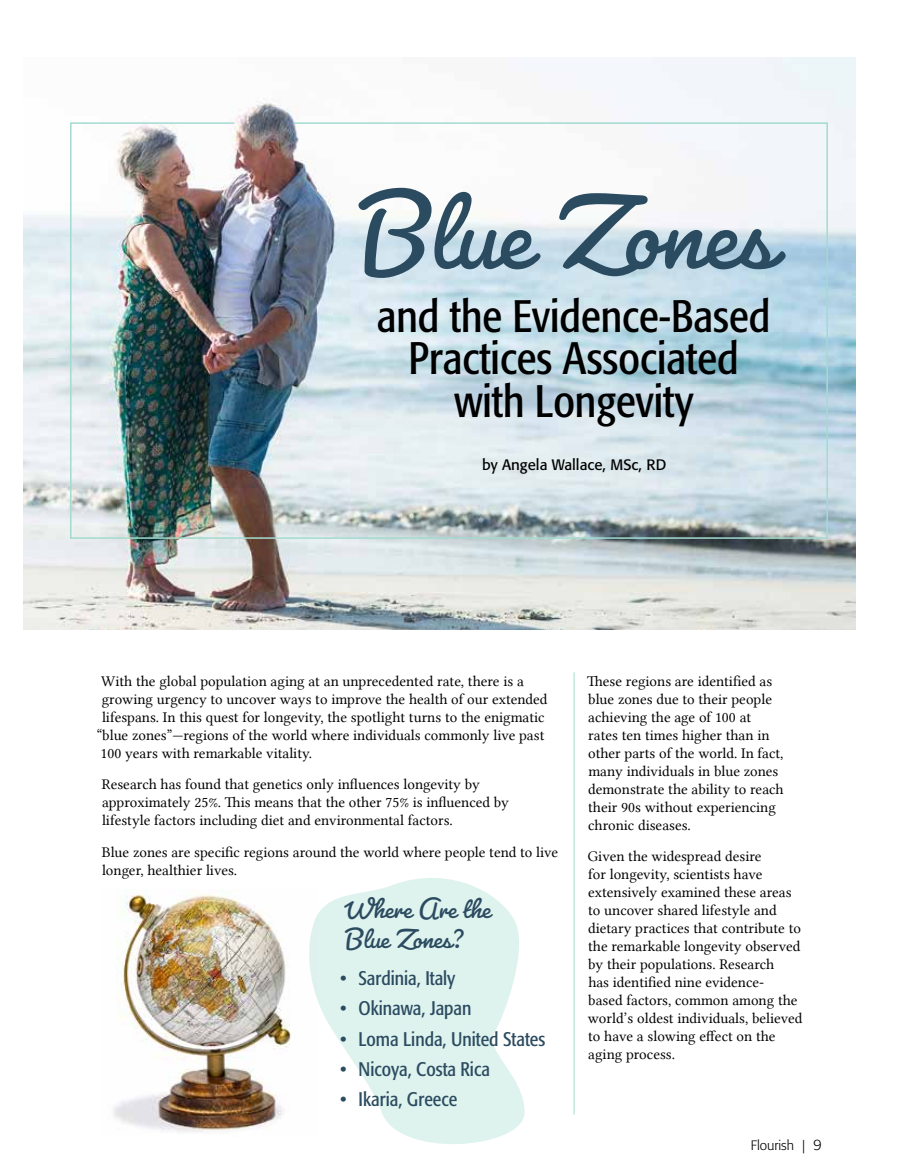
<style>
.page{position:relative;width:905px;height:1175px;background:#fff}
.page>*{position:absolute;margin:0;border:0;box-sizing:border-box;transform-origin:0 0}
.t1{font:117px "Pacifico";color:#2b4b60}
.t2{font:condensed 45px/42.8px "Formata";color:#000;text-align:center}
.t3{font:30px/30px "Pacifico";color:#2b4b60}
.t4{font:condensed 19.5px "Formata";color:#2b4b60}
.t5{font:15px/18px "Lin Libertine";color:#000}
.t6{font:15px "Formata";color:#000}
.t7{font:300 13.5px "Formata";color:#000}
.s1{font-size:15px}
</style>
<div class="page">
<img style="left:113px;top:889px;width:178px;height:243px">
<svg style="left:309px;top:878px;width:216px;height:266px;fill:#def2ee"></svg>
<img style="left:24px;top:58px;width:831px;height:571px">
<img style="left:69px;top:122px;width:759px;height:417px">
<hr style="left:573px;top:672px;width:1px;height:442px;background:#a3dbd0">
<h1 class="t1" style="left:356px;top:160px;width:417px">Blue Zones</h1>
<h2 class="t2" style="left:376px;top:295px;width:395px">and the Evidence-Based<br>Practices Associated with Longevity</h2>
<p class="t6" style="left:482px;top:455px;width:186px">by Angela Wallace, MSc, RD</p>
<p class="t5" style="left:101px;top:672px;width:424px">With the global population aging at an unprecedented rate, there is a</p>
<p class="t5" style="left:102px;top:690px;width:447px">growing urgency to uncover ways to improve the health of our extended</p>
<p class="t5" style="left:102px;top:708px;width:444px">lifespans. In this quest for longevity, the spotlight turns to the enigmatic</p>
<p class="t5" style="left:97px;top:726px;width:449px">“blue zones”—regions of the world where individuals commonly live past</p>
<p class="t5" style="left:100px;top:744px;width:213px">100 years with remarkable vitality.</p>
<p class="t5" style="left:102px;top:775px;width:408px">Research has found that genetics only influences longevity by approximately 25%. This means that the other 75% is influenced by lifestyle factors including diet and environmental factors.</p>
<p class="t5" style="left:102px;top:843px;width:458px">Blue zones are specific regions around the world where people tend to live longer, healthier lives.</p>
<h3 class="t3" style="left:344px;top:893px;width:148px">Where Are the<br>Blue Zones?</h3>
<h3 class="t4" style="left:340px;top:967px;width:117px">• Sardinia, Italy</h3>
<h3 class="t4" style="left:340px;top:997px;width:133px">• Okinawa, Japan</h3>
<h3 class="t4" style="left:340px;top:1027px;width:207px">• Loma Linda, United States</h3>
<h3 class="t4" style="left:340px;top:1057px;width:151px">• Nicoya, Costa Rica</h3>
<h3 class="t4" style="left:340px;top:1087px;width:119px">• Ikaria, Greece</h3>
<p class="t5" style="left:587px;top:672px;width:198px">These regions are identified as blue zones due to their people achieving the age of 100 at rates ten times higher than in other parts of the world. In fact, many individuals in blue zones demonstrate the ability to reach their 90s without experiencing chronic diseases.</p>
<p class="t5" style="left:588px;top:847px;width:216px">Given the widespread desire<br>for longevity, scientists have extensively examined these areas to uncover shared lifestyle and dietary practices that contribute to the remarkable longevity observed by their populations. Research<br>has identified nine evidence-<br>based factors, common among the world’s oldest individuals, believed to have a slowing effect on the aging process.</p>
<p class="t7" style="left:750px;top:1137px;width:72px">Flourish | <span class="s1">9</span></p>
</div>
